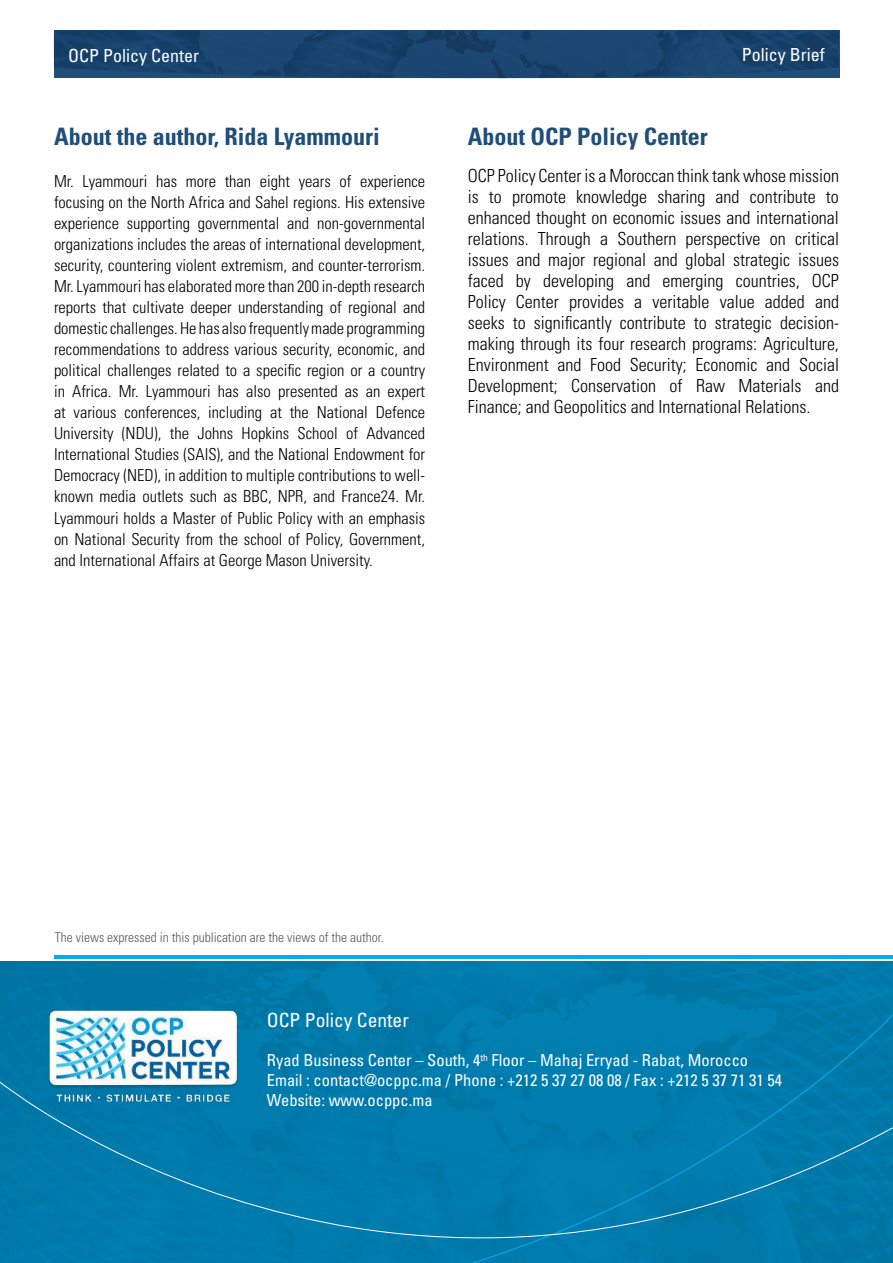
<style>
.page{position:relative;width:893px;height:1263px;background:#fff}
.page>*{position:absolute;margin:0;border:0;box-sizing:border-box;transform-origin:0 0}
.t1{font:700 condensed 24px "Univers LT Std";color:#1f4e79}
.t2{font:condensed 19.5px "Univers LT Std";color:#fff}
.t3{font:300 condensed 18px/21px "Univers LT Std";color:#000;text-align:justify}
.t4{font:condensed 18px "Univers LT Std";color:#fff}
.t5{font:300 condensed 16.5px/21px "Univers LT Std";color:#000;text-align:justify}
.t6{font:condensed 16.5px/19.8px "Univers LT Std";color:#fff}
.t7{font:300 condensed 13.5px "Univers LT Std";color:#58585c}
</style>
<div class="page">
<img style="left:54px;top:30px;width:785px;height:49px">
<div style="left:292px;top:962px;width:601px;height:119px;background:#007aac"></div>
<hr style="left:54px;top:955px;width:839px;height:4px;background:#00aeef">
<svg style="left:333px;top:1014px;width:560px;height:67px;background:#007bac"></svg>
<div style="left:0;top:1081px;width:893px;height:182px;background:#007bad"></div>
<img style="left:0;top:962px;width:292px;height:188px">
<p class="t4" style="left:68px;top:44px;width:133px">OCP Policy Center</p>
<p class="t4" style="left:742px;top:43px;width:84px">Policy Brief</p>
<h1 class="t1" style="left:54px;top:122px;width:327px">About the author, Rida Lyammouri</h1>
<p class="t5" style="left:54px;top:171px;width:373px">Mr. Lyammouri has more than eight years of experience focusing on the North Africa and Sahel regions. His extensive experience supporting governmental and non-governmental organizations includes the areas of international development, security, countering violent extremism, and counter-terrorism.<br>Mr. Lyammouri has elaborated more than 200 in-depth research reports that cultivate deeper understanding of regional and domestic challenges. He has also frequently made programming recommendations to address various security, economic, and political challenges related to a specific region or a country in Africa. Mr. Lyammouri has also presented as an expert at various conferences, including at the National Defence University (NDU), the Johns Hopkins School of Advanced International Studies (SAIS), and the National Endowment for Democracy (NED), in addition to multiple contributions to well&shy;known media outlets such as BBC, NPR, and France24. Mr.<br>Lyammouri holds a Master of Public Policy with an emphasis on National Security from the school of Policy, Government, and International Affairs at George Mason University.</p>
<h1 class="t1" style="left:468px;top:122px;width:242px">About OCP Policy Center</h1>
<p class="t3" style="left:468px;top:165px;width:373px">OCP Policy Center is a Moroccan think tank whose mission is to promote knowledge sharing and contribute to enhanced thought on economic issues and international relations. Through a Southern perspective on critical issues and major regional and global strategic issues faced by developing and emerging countries, OCP Policy Center provides a veritable value added and seeks to significantly contribute to strategic decision&shy;making through its four research programs: Agriculture, Environment and Food Security; Economic and Social Development; Conservation of Raw Materials and Finance; and Geopolitics and International Relations.</p>
<p class="t7" style="left:55px;top:929px;width:330px">The views expressed in this publication are the views of the author.</p>
<p class="t2" style="left:267px;top:1007px;width:143px">OCP Policy Center</p>
<p class="t6" style="left:267px;top:1050px;width:517px">Ryad Business Center – South, 4<sup>th</sup> Floor – Mahaj Erryad - Rabat, Morocco<br>Email : contact@ocppc.ma / Phone : +212 5 37 27 08 08 / Fax : +212 5 37 71 31 54<br>Website: www.ocppc.ma</p>
</div>
